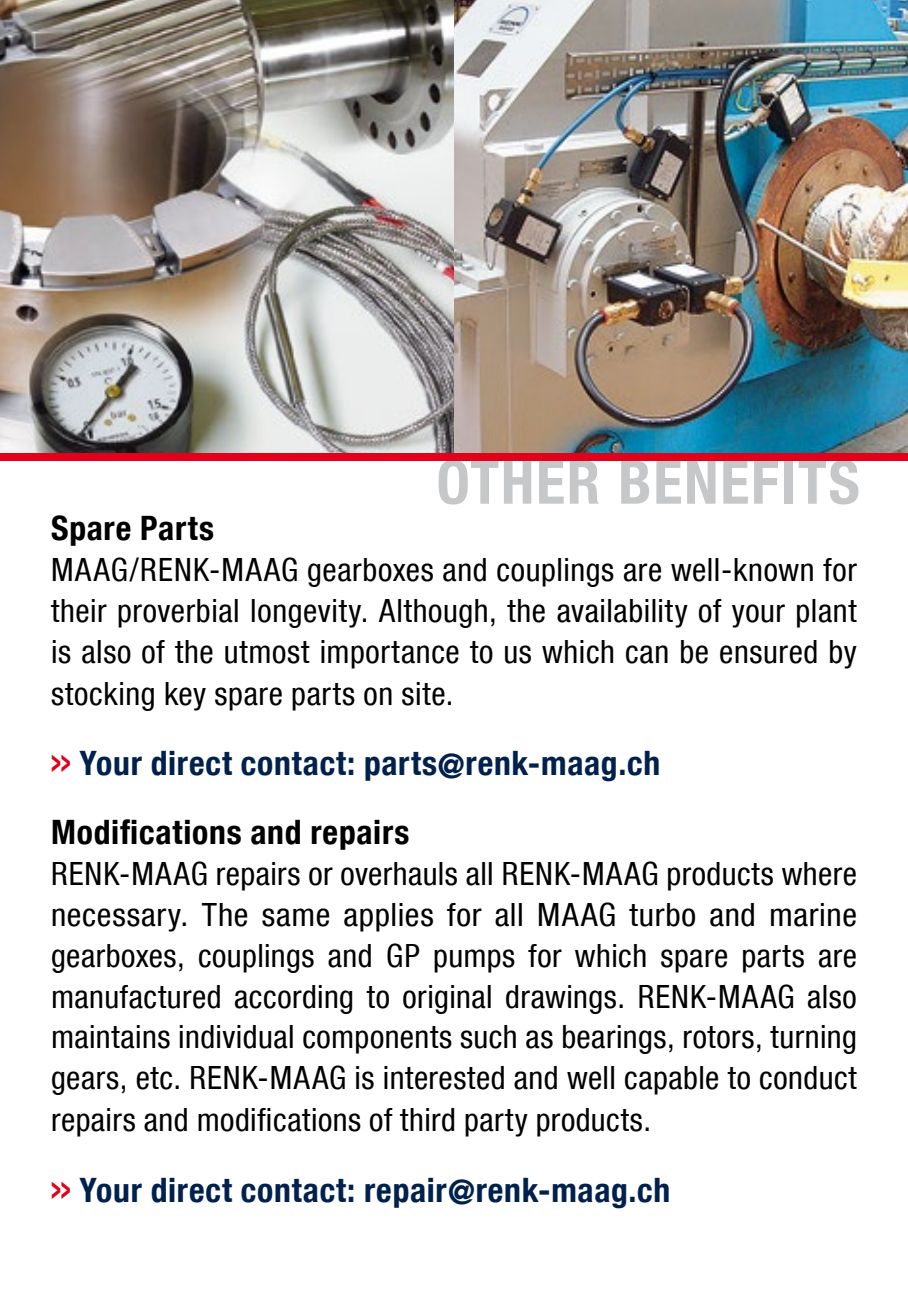
<style>
.page{position:relative;width:908px;height:1316px;background:#fff}
.page>*{position:absolute;margin:0;border:0;box-sizing:border-box;transform-origin:0 0}
.t1{font:60px "MAN Helvetica Neue 77 Bold Cond";letter-spacing:.03em;color:#c6c7c8}
.t2{font:33.6px/69.2px "MAN Helvetica Neue 77 Bold Cond";letter-spacing:.025em;color:#00214d}
.t3{font:33.6px "MAN Helvetica Neue 77 Bold Cond";letter-spacing:.02em;color:#000}
.t4{font:32px/40.8px "MAN Helvetica Neue 57 Cond";letter-spacing:.02em;color:#000;text-align:justify}
.s1{color:#e2001a}
.s2{color:#000}
</style>
<div class="page">
<img style="left:0;top:0;width:907px;height:454px">
<div style="left:0;top:454px;width:907px;height:7px;background:#e2001a"></div>
<h1 class="t1" style="left:436px;top:446px;width:424px">OTHER BENEFITS</h1>
<p class="t3" style="left:51px;top:508px;width:164px">Spare Parts</p>
<p class="t4" style="left:51px;top:548px;width:807px">MAAG/RENK-MAAG gearboxes and couplings are well-known for their proverbial longevity. Although, the availability of your plant is also of the utmost importance to us which can be ensured by stocking key spare parts on site.</p>
<p class="t2" style="left:51px;top:728px;width:610px"><span class="s1">&gt;&gt;</span> Your direct contact: parts@renk-maag.ch<br><span class="s2">Modifications and repairs</span></p>
<p class="t4" style="left:51px;top:853px;width:807px">RENK-MAAG repairs or overhauls all RENK-MAAG products where necessary. The same applies for all MAAG turbo and marine gearboxes, couplings and GP pumps for which spare parts are manufactured according to original drawings. RENK-MAAG also maintains individual components such as bearings, rotors, turning gears, etc. RENK-MAAG is interested and well capable to conduct repairs and modifications of third party products.</p>
<p class="t2" style="left:51px;top:1155px;width:620px"><span class="s1">&gt;&gt;</span> Your direct contact: repair@renk-maag.ch</p>
</div>
